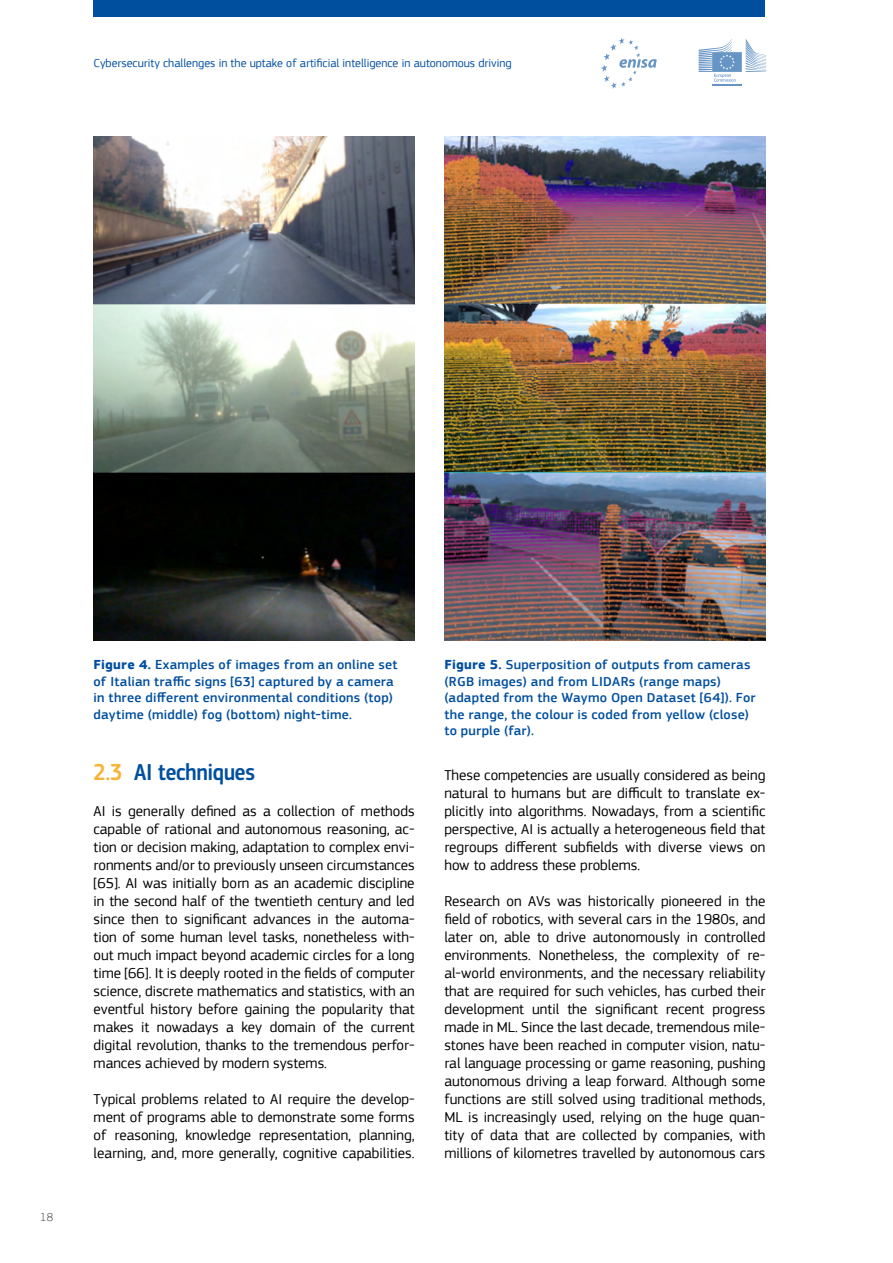
<style>
.page{position:relative;width:893px;height:1263px;background:#fff}
.page>*{position:absolute;margin:0;border:0;box-sizing:border-box;transform-origin:0 0}
.headline2{font:500 24px "EC Square Sans Cond Pro";color:#004f9f}
.text_justify{font:15px/18px "EC Square Sans Pro";color:#000;text-align:justify}
.figures_HL{font:500 13.5px/16.5px "EC Square Sans Pro";letter-spacing:.015em;color:#004f9f;scale:1.04 1}
.t1{font:12px "EC Square Sans Pro";color:#004f9f}
.t2{font:300 12px "EC Square Sans Pro";color:#575756}
.s1{font-weight:700}
.s2{color:#f9b234}
</style>
<div class="page">
<div style="left:94px;top:0;width:671px;height:17px;background:#004f9f"></div>
<hr style="left:712px;top:84px;width:30px;height:2px;background:#004f9f">
<svg style="left:699px;top:39px;width:67px;height:43px"></svg>
<svg style="left:601px;top:38px;width:56px;height:51px"></svg>
<img style="left:94px;top:136px;width:321px;height:505px">
<img style="left:444px;top:136px;width:321px;height:505px">
<p class="t1" style="left:94px;top:56px;width:420px">Cybersecurity challenges in the uptake of artificial intelligence in autonomous driving</p>
<p class="t2" style="left:40px;top:1210px;width:14px">18</p>
<p class="figures_HL" style="left:94px;top:657px;width:294px"><span class="s1">Figure 4.</span> Examples of images from an online set of Italian traffic signs [63] captured by a camera in three different environmental conditions (top) daytime (middle) fog (bottom) night-time.</p>
<p class="figures_HL" style="left:444px;top:657px;width:301px"><span class="s1">Figure 5.</span> Superposition of outputs from cameras (RGB images) and from LIDARs (range maps) (adapted from the Waymo Open Dataset [64]). For the range, the colour is coded from yellow (close) to purple (far).</p>
<p class="headline2" style="left:94px;top:758px;width:163px"><span class="s2">2.3</span> AI techniques</p>
<p class="text_justify" style="left:94px;top:802px;width:323px">AI is generally defined as a collection of methods capable of rational and autonomous reasoning, ac&shy;tion or decision making, adaptation to complex envi&shy;ronments and/or to previously unseen circumstances [65]. AI was initially born as an academic discipline in the second half of the twentieth century and led since then to significant advances in the automa&shy;tion of some human level tasks, nonetheless with&shy;out much impact beyond academic circles for a long time [66]. It is deeply rooted in the fields of computer science, discrete mathematics and statistics, with an eventful history before gaining the popularity that makes it nowadays a key domain of the current digital revolution, thanks to the tremendous perfor&shy;mances achieved by modern systems.</p>
<p class="text_justify" style="left:94px;top:1090px;width:323px">Typical problems related to AI require the develop&shy;ment of programs able to demonstrate some forms of reasoning, knowledge representation, planning, learning, and, more generally, cognitive capabilities.</p>
<p class="text_justify" style="left:444px;top:766px;width:323px">These competencies are usually considered as being natural to humans but are difficult to translate ex&shy;plicitly into algorithms. Nowadays, from a scientific perspective, AI is actually a heterogeneous field that regroups different subfields with diverse views on how to address these problems.</p>
<p class="text_justify" style="left:444px;top:892px;width:323px">Research on AVs was historically pioneered in the field of robotics, with several cars in the 1980s, and later on, able to drive autonomously in controlled environments. Nonetheless, the complexity of re&shy;al-world environments, and the necessary reliability that are required for such vehicles, has curbed their development until the significant recent progress made in ML. Since the last decade, tremendous mile&shy;stones have been reached in computer vision, natu&shy;ral language processing or game reasoning, pushing autonomous driving a leap forward. Although some functions are still solved using traditional methods, ML is increasingly used, relying on the huge quan&shy;tity of data that are collected by companies, with millions of kilometres travelled by autonomous cars</p>
</div>
